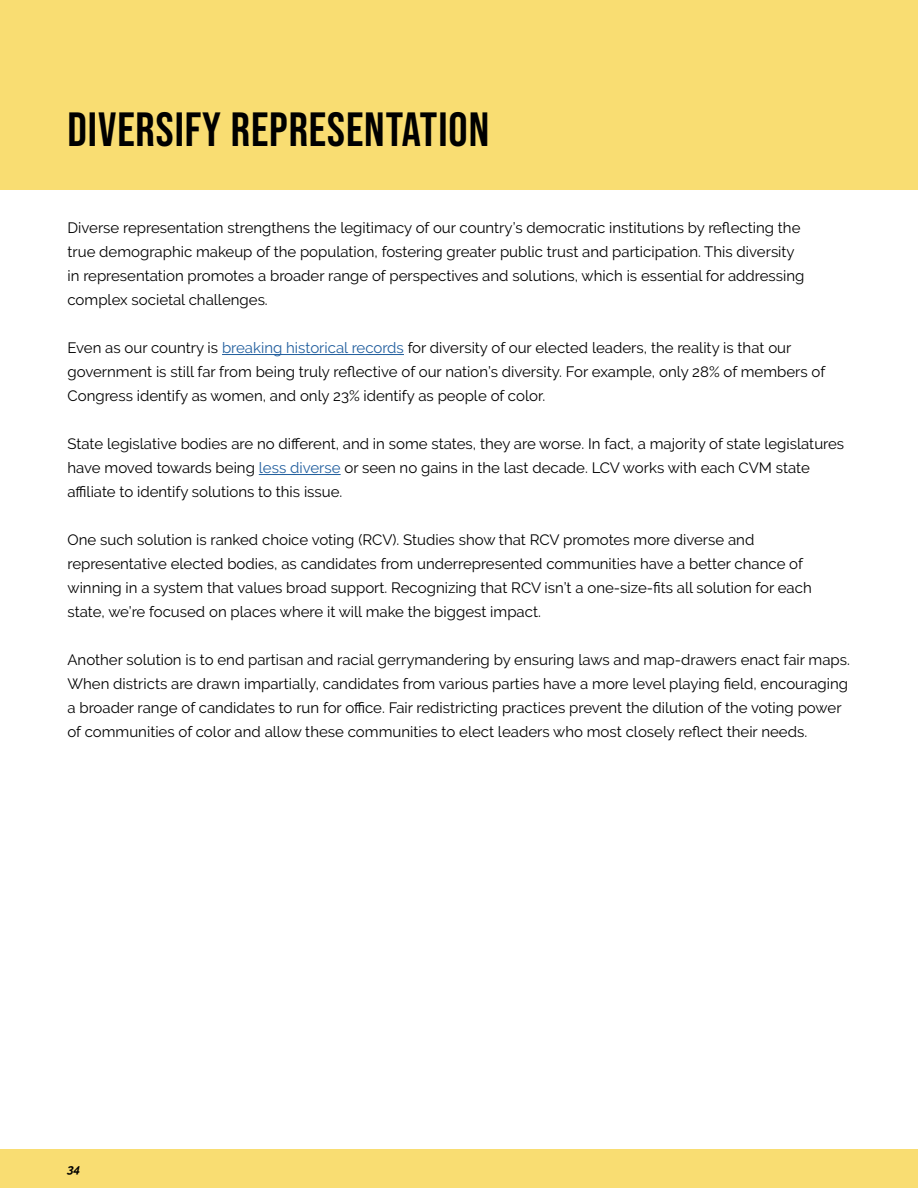
<style>
.page{position:relative;width:918px;height:1188px;background:#fff}
.page>*{position:absolute;margin:0;border:0;box-sizing:border-box;transform-origin:0 0}
.t1{font:700 48px "Bebas Neue Pro";letter-spacing:.02em;color:#000}
.t2{font:15px/24px "Raleway";color:#000}
.Letter_Header{font:italic 700 12px "Raleway";color:#000}
.s1{color:#215e9e}
</style>
<div class="page">
<hr style="left:222px;top:354px;width:182px;height:1px;background:#215e9e">
<hr style="left:259px;top:474px;width:82px;height:1px;background:#215e9e">
<div style="left:0;top:0;width:918px;height:189px;background:#f9dd72"></div>
<div style="left:0;top:1150px;width:918px;height:38px;background:#f9dd72"></div>
<p class="t1" style="left:68px;top:102px;width:423px">DIVERSIFY REPRESENTATION</p>
<p class="t2" style="left:68px;top:216px;width:739px">Diverse representation strengthens the legitimacy of our country’s democratic institutions by reflecting the true demographic makeup of the population, fostering greater public trust and participation. This diversity in representation promotes a broader range of perspectives and solutions, which is essential for addressing complex societal challenges.</p>
<p class="t2" style="left:68px;top:336px;width:759px">Even as our country is <span class="s1">breaking historical records</span> for diversity of our elected leaders, the reality is that our government is still far from being truly reflective of our nation’s diversity. For example, only 28% of members of<br>Congress identify as women, and only 23% identify as people of color.</p>
<p class="t2" style="left:68px;top:432px;width:778px">State legislative bodies are no different, and in some states, they are worse. In fact, a majority of state legislatures have moved towards being <span class="s1">less diverse</span> or seen no gains in the last decade. LCV works with each CVM state affiliate to identify solutions to this issue.</p>
<p class="t2" style="left:68px;top:528px;width:746px">One such solution is ranked choice voting (RCV). Studies show that RCV promotes more diverse and representative elected bodies, as candidates from underrepresented communities have a better chance of winning in a system that values broad support. Recognizing that RCV isn’t a one-size-fits all solution for each state, we’re focused on places where it will make the biggest impact.</p>
<p class="t2" style="left:68px;top:648px;width:784px">Another solution is to end partisan and racial gerrymandering by ensuring laws and map-drawers enact fair maps.<br>When districts are drawn impartially, candidates from various parties have a more level playing field, encouraging a broader range of candidates to run for office. Fair redistricting practices prevent the dilution of the voting power of communities of color and allow these communities to elect leaders who most closely reflect their needs.</p>
<p class="Letter_Header" style="left:68px;top:1162px;width:15px">34</p>
</div>
